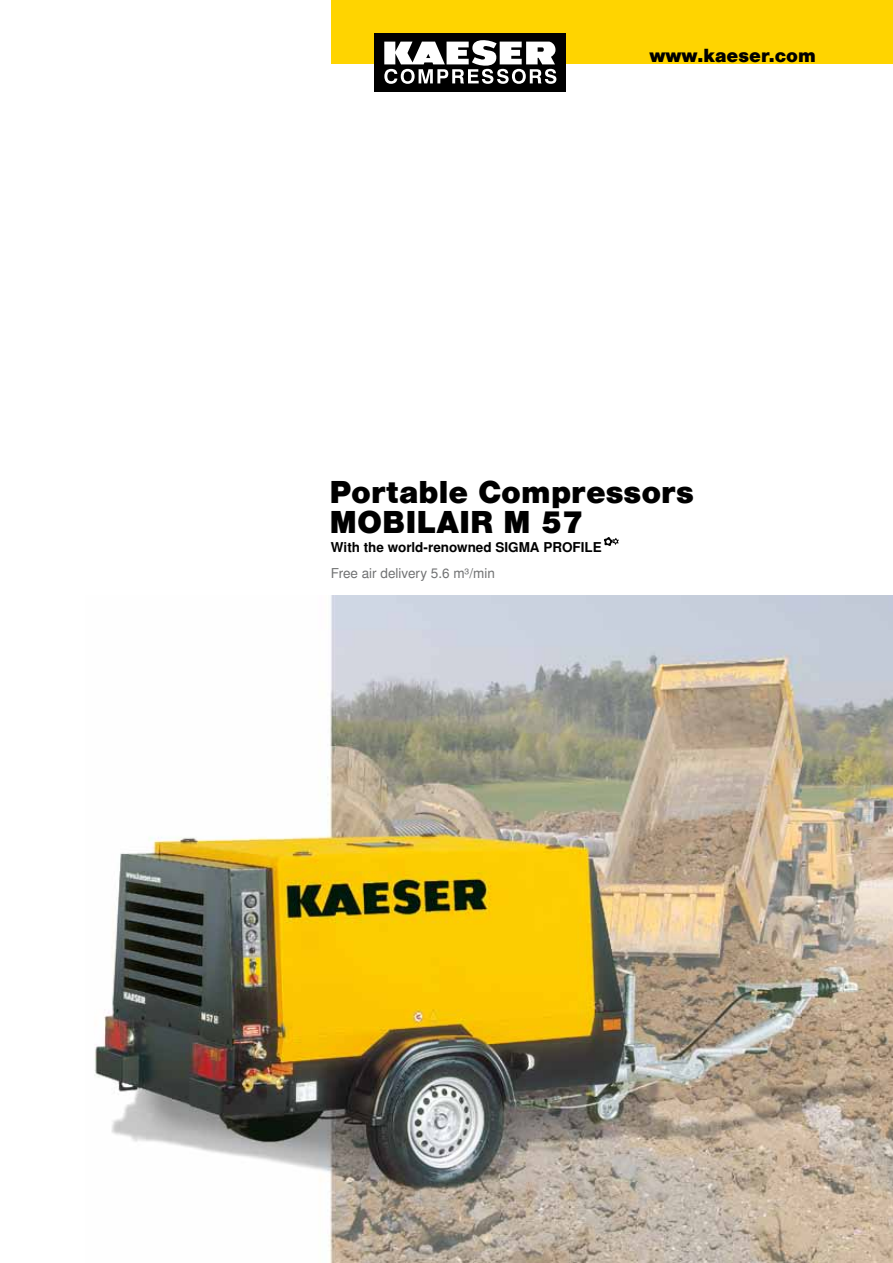
<style>
.page{position:relative;width:893px;height:1263px;background:#fff}
.page>*{position:absolute;margin:0;border:0;box-sizing:border-box;transform-origin:0 0}
.t1{font:900 30px/30px "Nimbus San L";color:#000}
.t2{font:900 18px "Nimbus San L";color:#000}
.t3{font:700 13.5px "Nimbus San L";color:#000}
.t4{font:13.5px "Nimbus San L";color:#707172}
</style>
<div class="page">
<div style="left:332px;top:0;width:561px;height:63px;background:#ffd400"></div>
<img style="left:94px;top:595px;width:799px;height:668px">
<div style="left:374px;top:33px;width:191px;height:58px;background:#000"></div>
<svg style="left:384px;top:40px;width:172px;height:44px"></svg>
<svg style="left:604px;top:537px;width:15px;height:9px"></svg>
<h2 class="t2" style="left:649px;top:45px;width:168px">www.kaeser.com</h2>
<h1 class="t1" style="left:330px;top:477px;width:366px">Portable Compressors<br>MOBILAIR M 57</h1>
<p class="t3" style="left:331px;top:539px;width:272px">With the world-renowned SIGMA PROFILE</p>
<p class="t4" style="left:331px;top:565px;width:165px">Free air delivery 5.6 m³/min</p>
</div>
